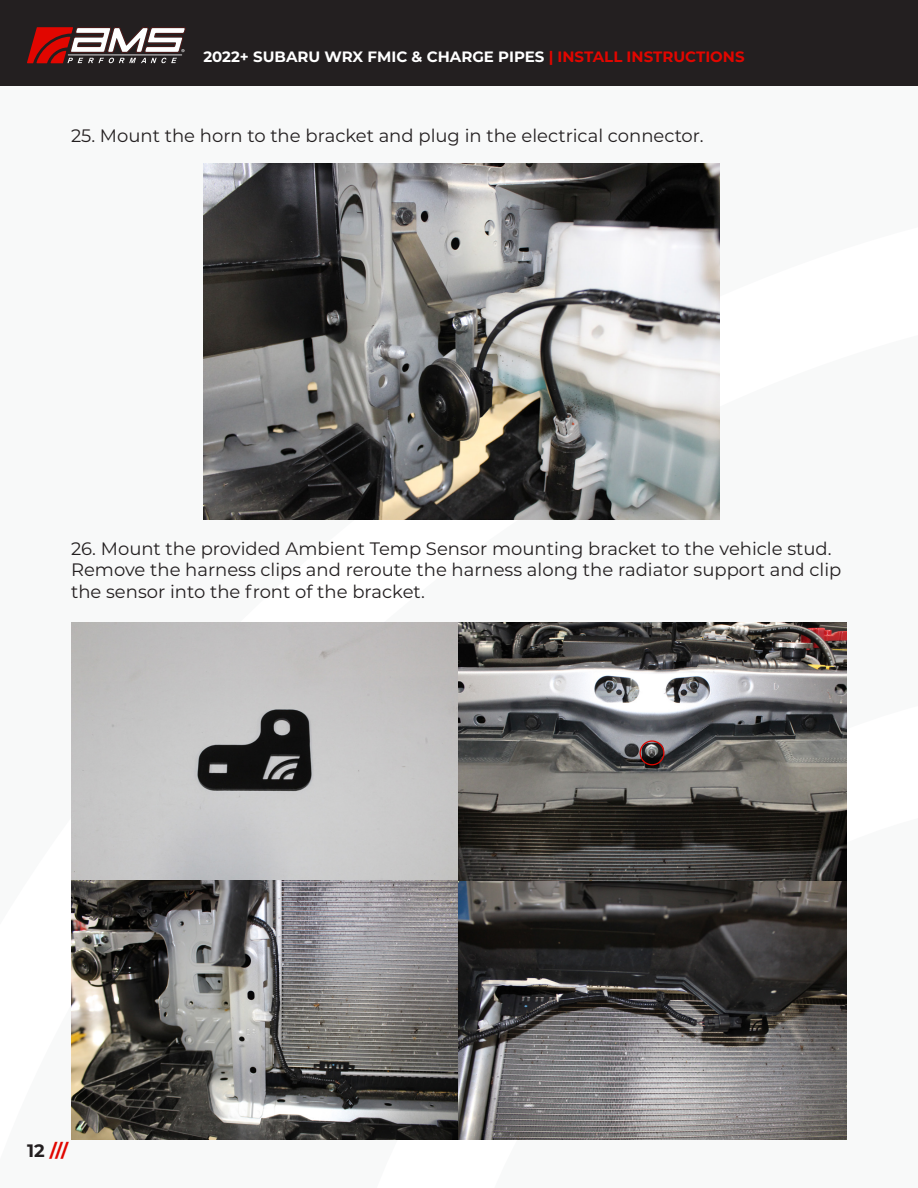
<style>
.page{position:relative;width:918px;height:1188px;background:#fff}
.page>*{position:absolute;margin:0;border:0;box-sizing:border-box;transform-origin:0 0}
.t1{font:18px/21.6px "Montserrat";color:#231f20}
.t2{font:700 18px "Montserrat";color:#e10600}
.t3{font:700 15px "Montserrat";color:#fff}
.s1{color:#e10600}
.s2{color:#231f20}
</style>
<div class="page">
<div style="left:0;top:0;width:918px;height:85px;background:#231f20"></div>
<svg style="left:27px;top:27px;width:159px;height:36px"></svg>
<img style="left:203px;top:163px;width:516px;height:356px">
<img style="left:71px;top:622px;width:776px;height:517px">
<div style="left:640px;top:740px;width:25px;height:25px;border:1px solid #e10600;border-radius:50%"></div>
<p class="t3" style="left:203px;top:46px;width:543px">2022+ SUBARU WRX FMIC &amp; CHARGE PIPES <span class="s1">| INSTALL INSTRUCTIONS</span></p>
<p class="t1" style="left:71px;top:124px;width:634px">25. Mount the horn to the bracket and plug in the electrical connector.</p>
<p class="t1" style="left:71px;top:537px;width:772px">26. Mount the provided Ambient Temp Sensor mounting bracket to the vehicle stud.<br>Remove the harness clips and reroute the harness along the radiator support and clip the sensor into the front of the bracket.</p>
<p class="t2" style="left:27px;top:1137px;width:43px"><span class="s2">12</span> ///</p>
</div>
